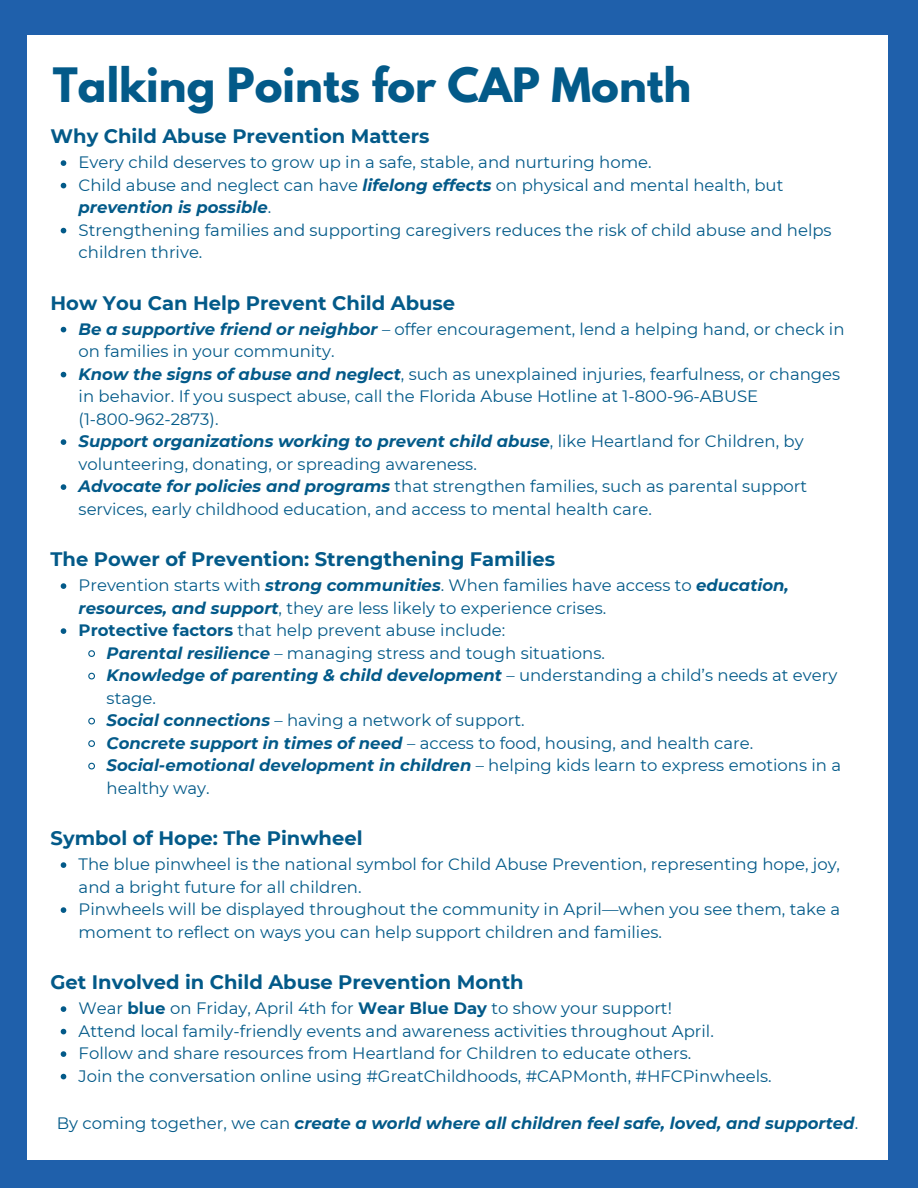
<style>
.page{position:relative;width:918px;height:1188px;background:#1f60ab}
.page>*{position:absolute;margin:0;border:0;box-sizing:border-box;transform-origin:0 0}
.t1{font:700 42px "League Spartan";color:#035a89}
.t2{font:700 19.5px "Montserrat";color:#035a89}
.t3{font:16.5px/22.5px "Montserrat";color:#035a89}
.t4{font:italic 700 16.5px "Montserrat";color:#035a89}
.s1{font-weight:700;font-style:italic}
.s2{font-weight:700}
.s3{font-weight:400;font-style:normal}
</style>
<div class="page">
<div style="left:27px;top:35px;width:861px;height:1125px;background:#fff"></div>
<svg style="left:61px;top:160px;width:5px;height:6px"></svg>
<svg style="left:61px;top:183px;width:5px;height:5px"></svg>
<svg style="left:61px;top:228px;width:5px;height:5px"></svg>
<svg style="left:61px;top:327px;width:5px;height:5px"></svg>
<svg style="left:61px;top:372px;width:5px;height:5px"></svg>
<svg style="left:61px;top:439px;width:5px;height:6px"></svg>
<svg style="left:61px;top:484px;width:5px;height:6px"></svg>
<svg style="left:61px;top:583px;width:5px;height:6px"></svg>
<svg style="left:61px;top:628px;width:5px;height:6px"></svg>
<svg style="left:88px;top:650px;width:7px;height:7px"></svg>
<svg style="left:88px;top:672px;width:7px;height:8px"></svg>
<svg style="left:88px;top:717px;width:7px;height:8px"></svg>
<svg style="left:88px;top:740px;width:7px;height:7px"></svg>
<svg style="left:88px;top:762px;width:7px;height:8px"></svg>
<svg style="left:61px;top:862px;width:5px;height:6px"></svg>
<svg style="left:61px;top:907px;width:5px;height:6px"></svg>
<svg style="left:61px;top:1006px;width:5px;height:6px"></svg>
<svg style="left:61px;top:1029px;width:5px;height:5px"></svg>
<svg style="left:61px;top:1051px;width:5px;height:6px"></svg>
<svg style="left:61px;top:1074px;width:5px;height:5px"></svg>
<h1 class="t1" style="left:53px;top:64px;width:640px">Talking Points for CAP Month</h1>
<h2 class="t2" style="left:51px;top:125px;width:380px">Why Child Abuse Prevention Matters</h2>
<p class="t3" style="left:79px;top:151px;width:575px">Every child deserves to grow up in a safe, stable, and nurturing home.</p>
<p class="t3" style="left:79px;top:174px;width:706px">Child abuse and neglect can have <span class="s1">lifelong effects</span> on physical and mental health, but <span class="s1">prevention is possible</span>.</p>
<p class="t3" style="left:79px;top:219px;width:755px">Strengthening families and supporting caregivers reduces the risk of child abuse and helps children thrive.</p>
<h2 class="t2" style="left:51px;top:291px;width:406px">How You Can Help Prevent Child Abuse</h2>
<p class="t3" style="left:79px;top:318px;width:767px"><span class="s1">Be a supportive friend or neighbor</span> – offer encouragement, lend a helping hand, or check in on families in your community.</p>
<p class="t3" style="left:79px;top:363px;width:763px"><span class="s1">Know the signs of abuse and neglect</span>, such as unexplained injuries, fearfulness, or changes in behavior. If you suspect abuse, call the Florida Abuse Hotline at 1-800-96-ABUSE (1-800-962-2873).</p>
<p class="t3" style="left:79px;top:430px;width:727px"><span class="s1">Support organizations working to prevent child abuse</span>, like Heartland for Children, by volunteering, donating, or spreading awareness.</p>
<p class="t3" style="left:79px;top:475px;width:730px"><span class="s1">Advocate for policies and programs</span> that strengthen families, such as parental support services, early childhood education, and access to mental health care.</p>
<h2 class="t2" style="left:51px;top:548px;width:506px">The Power of Prevention: Strengthening Families</h2>
<p class="t3" style="left:79px;top:574px;width:712px">Prevention starts with <span class="s1">strong communities</span>. When families have access to <span class="s1">education, resources, and support</span>, they are less likely to experience crises.</p>
<p class="t3" style="left:79px;top:619px;width:428px"><span class="s2">Protective factors</span> that help prevent abuse include:</p>
<p class="t3" style="left:107px;top:642px;width:500px"><span class="s1">Parental resilience</span> – managing stress and tough situations.</p>
<p class="t3" style="left:107px;top:664px;width:732px"><span class="s1">Knowledge of parenting &amp; child development</span> – understanding a child’s needs at every stage.</p>
<p class="t3" style="left:107px;top:709px;width:419px"><span class="s1">Social connections</span> – having a network of support.</p>
<p class="t3" style="left:107px;top:732px;width:648px"><span class="s1">Concrete support in times of need</span> – access to food, housing, and health care.</p>
<p class="t3" style="left:107px;top:754px;width:736px"><span class="s1">Social-emotional development in children</span> – helping kids learn to express emotions in a healthy way.</p>
<h2 class="t2" style="left:51px;top:827px;width:314px">Symbol of Hope: The Pinwheel</h2>
<p class="t3" style="left:79px;top:853px;width:763px">The blue pinwheel is the national symbol for Child Abuse Prevention, representing hope, joy, and a bright future for all children.</p>
<p class="t3" style="left:79px;top:898px;width:763px">Pinwheels will be displayed throughout the community in April—when you see them, take a moment to reflect on ways you can help support children and families.</p>
<h2 class="t2" style="left:51px;top:971px;width:475px">Get Involved in Child Abuse Prevention Month</h2>
<p class="t3" style="left:79px;top:997px;width:595px">Wear <span class="s2">blue</span> on Friday, April 4th for <span class="s2">Wear Blue Day</span> to show your support!</p>
<p class="t3" style="left:79px;top:1020px;width:637px">Attend local family-friendly events and awareness activities throughout April.</p>
<p class="t3" style="left:79px;top:1042px;width:614px">Follow and share resources from Heartland for Children to educate others.</p>
<p class="t3" style="left:79px;top:1065px;width:695px">Join the conversation online using #GreatChildhoods, #CAPMonth, #HFCPinwheels.</p>
<p class="t4" style="left:57px;top:1113px;width:803px"><span class="s3">By coming together, we can</span> create a world where all children feel safe, loved, and supported<span class="s3">.</span></p>
</div>
